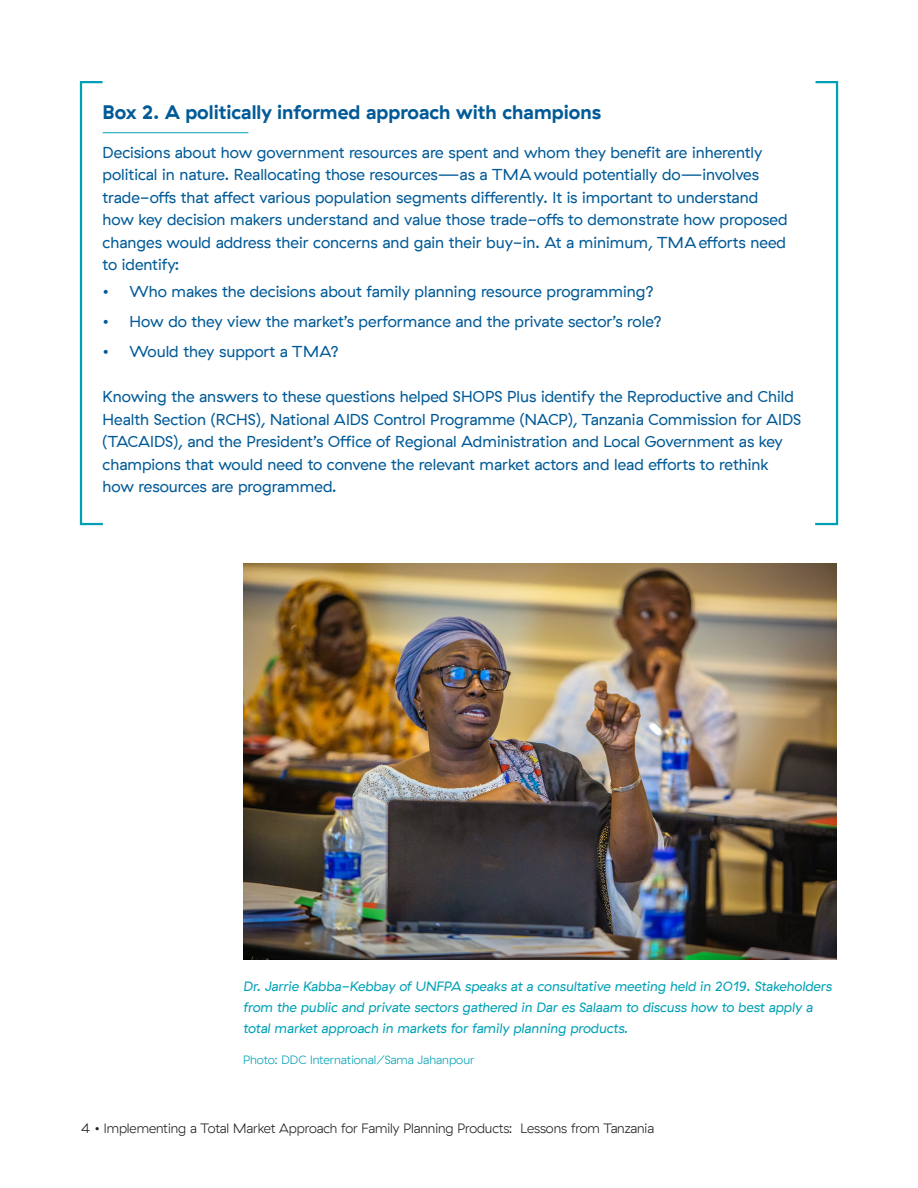
<style>
.page{position:relative;width:918px;height:1188px;background:#fff}
.page>*{position:absolute;margin:0;border:0;box-sizing:border-box;transform-origin:0 0}
.t1{font:700 19.5px "GT Haptik";color:#005a97}
.t2{font:15.75px/22.5px "GT Haptik";color:#005a97}
.t3{font:italic 13.5px/21px "GT Haptik";color:#00a1b5}
.t4{font:300 13.5px "GT Haptik";letter-spacing:-.005em;color:#231f20}
.t5{font:300 12px "GT Haptik";color:#00a1b5}
</style>
<div class="page">
<div style="left:80px;top:81px;width:24px;height:444px;border:2px solid #00a0b4"></div>
<hr style="left:103px;top:132px;width:145px;height:1px;background:#00a0b4">
<div style="left:814px;top:81px;width:24px;height:444px;border:2px solid #00a0b4"></div>
<img style="left:243px;top:564px;width:594px;height:396px">
<h3 class="t1" style="left:103px;top:100px;width:500px">Box 2. A politically informed approach with champions</h3>
<p class="t2" style="left:103px;top:141px;width:686px">Decisions about how government resources are spent and whom they benefit are inherently political in nature. Reallocating those resources—as a T M A would potentially do—involves trade-offs that affect various population segments differently. It is important to understand how key decision makers understand and value those trade-offs to demonstrate how proposed changes would address their concerns and gain their buy-in. At a minimum, T M A efforts need to identify:</p>
<p class="t2" style="left:103px;top:281px;width:553px">• Who makes the decisions about family planning resource programming?</p>
<p class="t2" style="left:103px;top:311px;width:561px">• How do they view the market’s performance and the private sector’s role?</p>
<p class="t2" style="left:103px;top:341px;width:238px">• Would they support a T M A?</p>
<p class="t2" style="left:103px;top:386px;width:700px">Knowing the answers to these questions helped SHOPS Plus identify the Reproductive and Child Health Section (RCHS), National AIDS Control Programme (NACP), Tanzania Commission for AIDS (TACAIDS), and the President’s Office of Regional Administration and Local Government as key champions that would need to convene the relevant market actors and lead efforts to rethink how resources are programmed.</p>
<p class="t3" style="left:243px;top:976px;width:590px">Dr. Jarrie Kabba-Kebbay of UNFPA speaks at a consultative meeting held in 2019. Stakeholders from the public and private sectors gathered in Dar es Salaam to discuss how to best apply a total market approach in markets for family planning products.</p>
<p class="t5" style="left:243px;top:1053px;width:233px">Photo: DDC International/Sama Jahanpour</p>
<p class="t4" style="left:81px;top:1121px;width:575px">4 • Implementing a Total Market Approach for Family Planning Products: Lessons from Tanzania</p>
</div>
